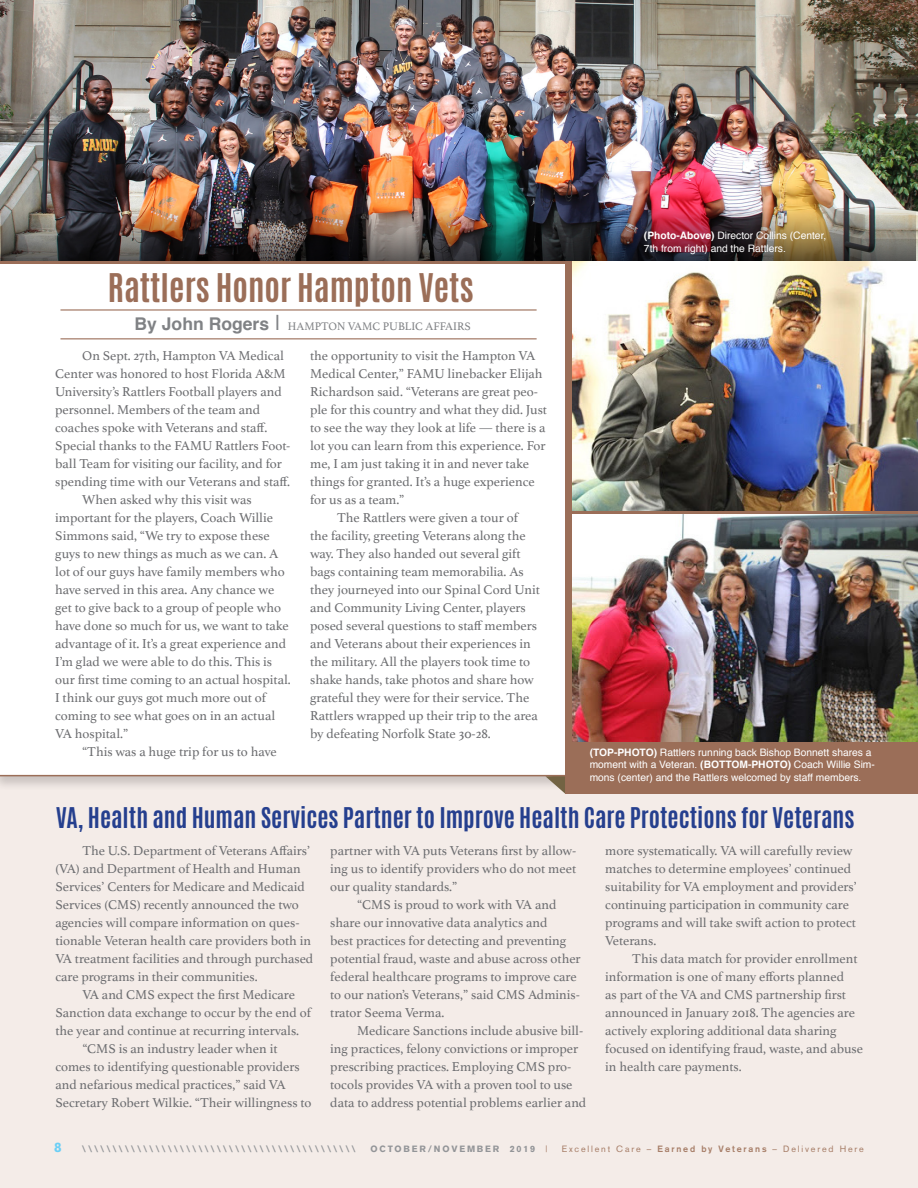
<style>
.page{position:relative;width:918px;height:1188px;background:#fff}
.page>*{position:absolute;margin:0;border:0;box-sizing:border-box;transform-origin:0 0}
.t1{font:700 33px "Antonio";color:#9b6e58}
.t2{font:700 23.85px "Antonio";color:#253f8e}
.Main_Paragraph_Syle{font:13.5px/18px "Athelas";color:#6c6d70}
.Folio_Right{font:900 13.5px "Akzidenz Grotesk";color:#6bcff6}
.Byline_Style_1{font:11.55px "Athelas";color:#808285}
.t3{font:10.2px/12.9px "Helvetica";color:#fff}
.t4{font:900 9px "Akzidenz Grotesk";letter-spacing:.2em;color:#939598}
.t5{font:9px "Akzidenz Grotesk";letter-spacing:.2em;color:#a77e68}
.s1{font-family:"Helvetica";font-weight:700;font-size:17.55px}
.s2{font-family:"Helvetica";font-size:21px}
.s3{font-weight:700}
.s4{font-weight:400;color:#a77e68}
</style>
<div class="page">
<img style="left:0;top:0;width:918px;height:261px">
<img style="left:2px;top:207px;width:914px;height:54px">
<div style="left:1px;top:775px;width:917px;height:413px;background:#f4ece8"></div>
<div style="left:0;top:265px;width:620px;height:526px;background:#231f20;opacity:.2"></div>
<div style="left:0;top:266px;width:613px;height:510px;background:#fff"></div>
<div style="left:565px;top:261px;width:353px;height:533px;background:#9b6e58"></div>
<hr style="left:0;top:261px;width:572px;height:3px;background:#9b6e58">
<img style="left:572px;top:261px;width:346px;height:250px">
<img style="left:572px;top:515px;width:346px;height:226px">
<svg style="left:545px;top:776px;width:20px;height:18px"></svg>
<hr style="left:0;top:775px;width:565px;height:1px;background:#9b6e58">
<hr style="left:60px;top:309px;width:477px;height:2px;background:#9b6e58">
<hr style="left:60px;top:338px;width:477px;height:1px;background:#9b6e58">
<p class="t1" style="left:108px;top:263px;width:367px">Rattlers Honor Hampton Vets</p>
<p class="Byline_Style_1" style="left:135px;top:317px;width:338px"><span class="s1">By John Rogers</span> <span class="s2">|</span> HAMPTON VAMC PUBLIC AFFAIRS</p>
<p class="Main_Paragraph_Syle" style="left:55px;top:346px;width:237px;text-indent:27px">On Sept. 27th, Hampton VA Medical Center was honored to host Florida A&amp;M University’s Rattlers Football players and personnel. Members of the team and coaches spoke with Veterans and staff.<br>Special thanks to the FAMU Rattlers Foot&shy;ball Team for visiting our facility, and for spending time with our Veterans and staff.</p>
<p class="Main_Paragraph_Syle" style="left:55px;top:490px;width:237px;text-indent:27px">When asked why this visit was important for the players, Coach Willie Simmons said, “We try to expose these guys to new things as much as we can. A lot of our guys have family members who have served in this area. Any chance we get to give back to a group of people who have done so much for us, we want to take advantage of it. It’s a great experience and I’m glad we were able to do this. This is our first time coming to an actual hospital.<br>I think our guys got much more out of coming to see what goes on in an actual VA hospital.”</p>
<p class="Main_Paragraph_Syle" style="left:82px;top:742px;width:196px">“This was a huge trip for us to have</p>
<p class="Main_Paragraph_Syle" style="left:310px;top:346px;width:238px">the opportunity to visit the Hampton VA Medical Center,” FAMU linebacker Elijah Richardson said. “Veterans are great peo&shy;ple for this country and what they did. Just to see the way they look at life — there is a lot you can learn from this experience. For me, I am just taking it in and never take things for granted. It’s a huge experience for us as a team.”</p>
<p class="Main_Paragraph_Syle" style="left:310px;top:508px;width:231px;text-indent:27px">The Rattlers were given a tour of<br>the facility, greeting Veterans along the way. They also handed out several gift bags containing team memorabilia. As they journeyed into our Spinal Cord Unit and Community Living Center, players posed several questions to staff members and Veterans about their experiences in the military. All the players took time to shake hands, take photos and share how grateful they were for their service. The Rattlers wrapped up their trip to the area by defeating Norfolk State 30-28.</p>
<p class="t3" style="left:644px;top:230px;width:184px"><span class="s3">(Photo-Above)</span> Director Collins (Center,<br>7th from right) and the Rattlers.</p>
<p class="t3" style="left:590px;top:746px;width:287px"><span class="s3">(TOP-PHOTO)</span> Rattlers running back Bishop Bonnett shares a moment with a Veteran. <span class="s3">(BOTTOM-PHOTO)</span> Coach Willie Sim&shy;mons (center) and the Rattlers welcomed by staff members.</p>
<p class="t2" style="left:56px;top:800px;width:800px">VA, Health and Human Services Partner to Improve Health Care Protections for Veterans</p>
<p class="Main_Paragraph_Syle" style="left:55px;top:841px;width:259px;text-indent:27px">The U.S. Department of Veterans Affairs’ (VA) and Department of Health and Human Services’ Centers for Medicare and Medicaid Services (CMS) recently announced the two agencies will compare information on ques&shy;tionable Veteran health care providers both in VA treatment facilities and through purchased care programs in their communities.</p>
<p class="Main_Paragraph_Syle" style="left:55px;top:985px;width:257px;text-indent:27px">VA and CMS expect the first Medicare<br>Sanction data exchange to occur by the end of the year and continue at recurring intervals.</p>
<p class="Main_Paragraph_Syle" style="left:55px;top:1039px;width:258px;text-indent:27px">“CMS is an industry leader when it comes to identifying questionable providers and nefarious medical practices,” said VA Secretary Robert Wilkie. “Their willingness to</p>
<p class="Main_Paragraph_Syle" style="left:330px;top:841px;width:248px;text-align:justify">partner with VA puts Veterans first by allow&shy;ing us to identify providers who do not meet our quality standards.”</p>
<p class="Main_Paragraph_Syle" style="left:330px;top:895px;width:252px;text-indent:27px">“CMS is proud to work with VA and share our innovative data analytics and<br>best practices for detecting and preventing potential fraud, waste and abuse across other federal healthcare programs to improve care to our nation’s Veterans,” said CMS Adminis&shy;trator Seema Verma.</p>
<p class="Main_Paragraph_Syle" style="left:330px;top:1021px;width:258px;text-indent:27px">Medicare Sanctions include abusive bill&shy;ing practices, felony convictions or improper prescribing practices. Employing CMS pro&shy;tocols provides VA with a proven tool to use data to address potential problems earlier and</p>
<p class="Main_Paragraph_Syle" style="left:605px;top:841px;width:253px">more systematically. VA will carefully review matches to determine employees’ continued suitability for VA employment and providers’ continuing participation in community care programs and will take swift action to protect Veterans.</p>
<p class="Main_Paragraph_Syle" style="left:605px;top:949px;width:259px;text-indent:27px">This data match for provider enrollment information is one of many efforts planned<br>as part of the VA and CMS partnership first announced in January 2018. The agencies are actively exploring additional data sharing focused on identifying fraud, waste, and abuse in health care payments.</p>
<p class="Folio_Right" style="left:54px;top:1139px;width:9px">8</p>
<p class="t4" style="left:82px;top:1143px;width:276px">\\\\\\\\\\\\\\\\\\\\\\\\\\\\\\\\\\\\\\\\\\\\\</p>
<p class="t4" style="left:371px;top:1143px;width:179px">OCTOBER/NOVEMBER 2019 <span class="s4">|</span></p>
<p class="t5" style="left:562px;top:1143px;width:304px">Excellent Care – <span class="s3">Earned by Veterans</span> – Delivered Here</p>
</div>
